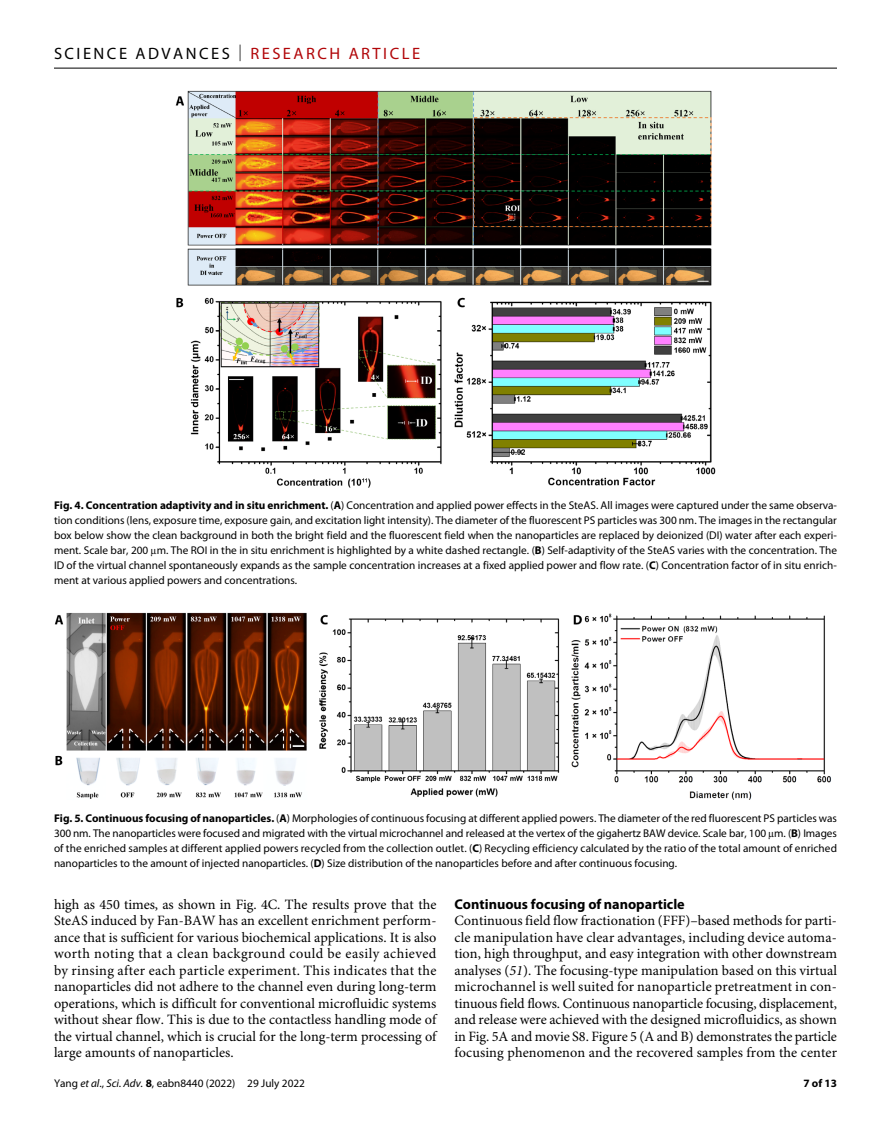
<style>
.page{position:relative;width:891px;height:1134px;background:#fff}
.page>*{position:absolute;margin:0;border:0;box-sizing:border-box;transform-origin:0 0}
.t1{font:16.5px "Myriad Pro";letter-spacing:.15em;color:#000}
.t2{font:14.25px/16.5px "Minion Pro";letter-spacing:.005em;color:#000;text-align:justify}
.t3{font:700 14.25px "Myriad Pro";color:#000}
.t4{font:11.25px/15px "Myriad Pro";color:#000;text-align:justify}
.t5{font:700 11.25px "Myriad Pro";color:#000}
.s1{font-weight:300}
.s2{color:#b10508}
.s3{font-weight:700}
.s4{font-style:italic}
</style>
<div class="page">
<hr style="left:54px;top:68px;width:783px;height:1px;background:#000">
<img style="left:176px;top:90px;width:540px;height:398px">
<img style="left:54px;top:612px;width:777px;height:188px">
<h1 class="t1" style="left:54px;top:40px;width:368px">SCIENCE ADVANCES <span class="s1">|</span> <span class="s2">RESEARCH ARTICLE</span></h1>
<p class="t4" style="left:54px;top:498px;width:785px"><span class="s3">Fig. 4. Concentration adaptivity and in situ enrichment.</span> (<span class="s3">A</span>) Concentration and applied power effects in the SteAS. All images were captured under the same observa&shy;tion conditions (lens, exposure time, exposure gain, and excitation light intensity). The diameter of the fluorescent PS particles was 300 nm. The images in the rectangular box below show the clean background in both the bright field and the fluorescent field when the nanoparticles are replaced by deionized (DI) water after each experi&shy;ment. Scale bar, 200 m. The ROI in the in situ enrichment is highlighted by a white dashed rectangle. (<span class="s3">B</span>) Self-adaptivity of the SteAS varies with the concentration. The ID of the virtual channel spontaneously expands as the sample concentration increases at a fixed applied power and flow rate. (<span class="s3">C</span>) Concentration factor of in situ enrich&shy;ment at various applied powers and concentrations.</p>
<p class="t4" style="left:54px;top:811px;width:785px"><span class="s3">Fig. 5. Continuous focusing of nanoparticles.</span> (<span class="s3">A</span>) Morphologies of continuous focusing at different applied powers. The diameter of the red fluorescent PS particles was 300 nm. The nanoparticles were focused and migrated with the virtual microchannel and released at the vertex of the gigahertz BAW device. Scale bar, 100 m. (<span class="s3">B</span>) Images of the enriched samples at different applied powers recycled from the collection outlet. (<span class="s3">C</span>) Recycling efficiency calculated by the ratio of the total amount of enriched nanoparticles to the amount of injected nanoparticles. (<span class="s3">D</span>) Size distribution of the nanoparticles before and after continuous focusing.</p>
<p class="t2" style="left:54px;top:897px;width:384px">high as 450 times, as shown in Fig. 4C. The results prove that the SteAS induced by Fan-BAW has an excellent enrichment perform&shy;ance that is sufficient for various biochemical applications. It is also worth noting that a clean background could be easily achieved by rinsing after each particle experiment. This indicates that the nanoparticles did not adhere to the channel even during long-term operations, which is difficult for conventional microfluidic systems without shear flow. This is due to the contactless handling mode of the virtual channel, which is crucial for the long-term processing of large amounts of nanoparticles.</p>
<p class="t3" style="left:454px;top:892px;width:232px">Continuous focusing of nanoparticle</p>
<p class="t2" style="left:454px;top:914px;width:384px">Continuous field flow fractionation (FFF)–based methods for parti&shy;cle manipulation have clear advantages, including device automa&shy;tion, high throughput, and easy integration with other downstream analyses (<span class="s4">51</span>). The focusing-type manipulation based on this virtual microchannel is well suited for nanoparticle pretreatment in con&shy;tinuous field flows. Continuous nanoparticle focusing, displacement, and release were achieved with the designed microfluidics, as shown in Fig. 5A and movie S8. Figure 5 (A and B) demonstrates the particle focusing phenomenon and the recovered samples from the center</p>
<p class="t4" style="left:54px;top:1076px;width:252px">Yang <span class="s4">et al</span>., <span class="s4">Sci. Adv.</span> <span class="s3">8</span>, eabn8440 (2022) 29 July 2022</p>
<p class="t5" style="left:803px;top:1074px;width:35px">7 of 13</p>
</div>
